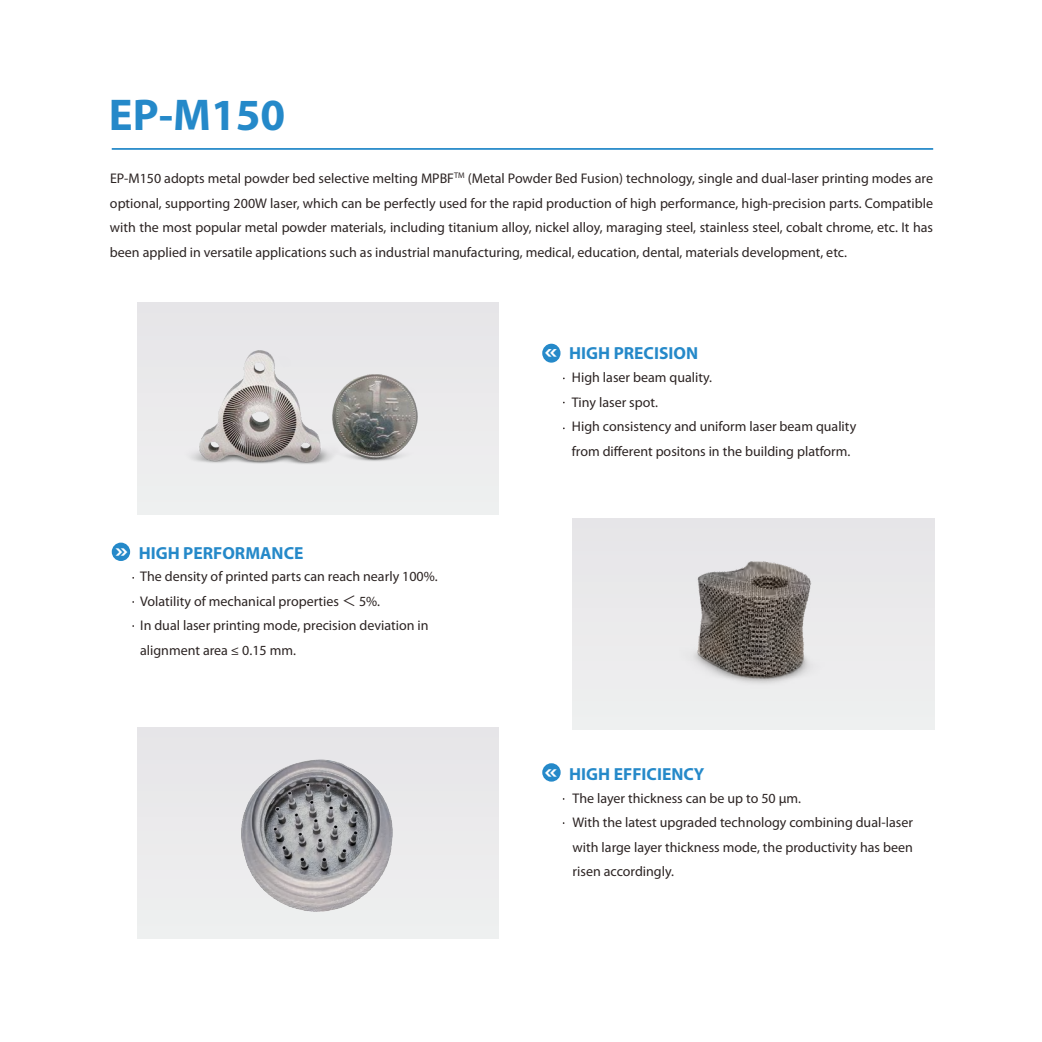
<style>
.page{position:relative;width:1042px;height:1042px;background:#fff}
.page>*{position:absolute;margin:0;border:0;box-sizing:border-box;transform-origin:0 0}
.t1{font:700 44.62px "Myriad Pro";color:#2589c9}
.t2{font:700 20.65px "Microsoft Ya Hei";color:#fff}
.t3{font:700 17.5px "Myriad Pro";color:#2589c9}
.t4{font:14px/24.5px "Myriad Pro";color:#2c2423}
.s1{font-family:"Microsoft Ya Hei";font-size:20.65px;color:#fff}
.s2{font-family:"Source Han Sans SC"}
</style>
<div class="page">
<div style="left:572px;top:518px;width:362px;height:212px;background:#ebebec"></div>
<div style="left:137px;top:303px;width:362px;height:212px;background:#ebebec"></div>
<hr style="left:112px;top:148px;width:821px;height:2px;background:#2589c9">
<div style="left:112px;top:542px;width:18px;height:19px;background:#2589c9;border-radius:50%"></div>
<img style="left:193px;top:350px;width:225px;height:114px">
<img style="left:694px;top:561px;width:118px;height:122px">
<div style="left:542px;top:344px;width:18px;height:19px;background:#2589c9;border-radius:50%"></div>
<div style="left:542px;top:763px;width:19px;height:18px;background:#2589c9;border-radius:50%"></div>
<div style="left:137px;top:727px;width:362px;height:212px;background:#ebebec"></div>
<img style="left:241px;top:759px;width:152px;height:152px">
<h1 class="t1" style="left:109px;top:90px;width:178px">EP-M150</h1>
<p class="t4" style="left:110px;top:166px;width:824px;text-align:justify">EP-M150 adopts metal powder bed selective melting MPBF<sup>TM</sup> (Metal Powder Bed Fusion) technology, single and dual-laser printing modes are optional, supporting 200W laser, which can be perfectly used for the rapid production of high performance, high-precision parts. Compatible with the most popular metal powder materials, including titanium alloy, nickel alloy, maraging steel, stainless steel, cobalt chrome, etc. It has been applied in versatile applications such as industrial manufacturing, medical, education, dental, materials development, etc.</p>
<p class="t3" style="left:115px;top:543px;width:190px"><span class="s1">»</span> HIGH PERFORMANCE</p>
<p class="t4" style="left:140px;top:565px;width:299px">The density of printed parts can reach nearly 100%.<br>Volatility of mechanical properties <span class="s2">＜</span> 5%.<br>In dual laser printing mode, precision deviation in alignment area ≤ 0.15 mm.</p>
<p class="t3" style="left:569px;top:344px;width:130px">HIGH PRECISION</p>
<p class="t4" style="left:572px;top:365px;width:286px">High laser beam quality.<br>Tiny laser spot.<br>High consistency and uniform laser beam quality from different positons in the building platform.</p>
<h2 class="t2" style="left:557px;top:788px;width:14px;rotate:-180deg">»</h2>
<p class="t3" style="left:569px;top:764px;width:137px">HIGH EFFICIENCY</p>
<p class="t4" style="left:572px;top:786px;width:342px">The layer thickness can be up to 50 μm.<br>With the latest upgraded technology combining dual-laser with large layer thickness mode, the productivity has been risen accordingly.</p>
</div>
